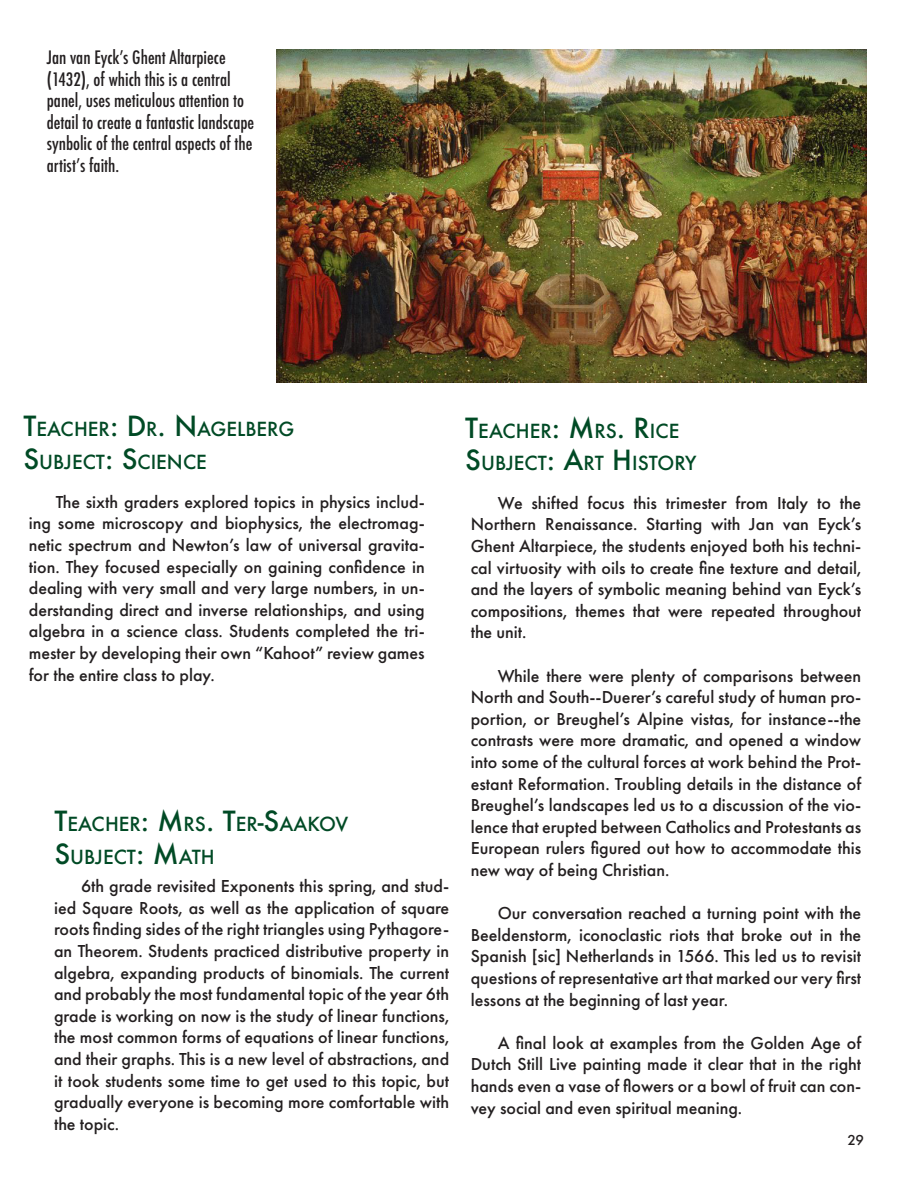
<style>
.page{position:relative;width:918px;height:1188px;background:#fff}
.page>*{position:absolute;margin:0;border:0;box-sizing:border-box;transform-origin:0 0}
.Paragraph_Style_2{font:500 18.9px "Futura";color:#004a25}
.Paragraph_Style_1{font:500 18px/21.6px "Futura PT";color:#231f20;text-align:justify}
.Paragraph_Style_3{font:500 condensed 18px/21.6px "Futura";color:#231f20}
.t1{font:500 15px "Futura PT";color:#231f20}
.s1{font-size:27px}
</style>
<div class="page">
<img style="left:276px;top:49px;width:591px;height:334px">
<p class="Paragraph_Style_3" style="left:47px;top:47px;width:209px">Jan van Eyck’s Ghent Altarpiece (1432), of which this is a central panel, uses meticulous attention to detail to create a fantastic landscape synbolic of the central aspects of the artist’s faith.</p>
<p class="Paragraph_Style_2" style="left:23px;top:416px;width:26px"><span class="s1">T</span>EAC</p>
<p class="Paragraph_Style_2" style="left:74px;top:416px;width:137px">HER<span class="s1">: D</span>R<span class="s1">. N</span>AGE</p>
<p class="Paragraph_Style_2" style="left:237px;top:416px;width:21px">LBERG</p>
<p class="Paragraph_Style_2" style="left:23px;top:449px;width:172px"><span class="s1">S</span>UBJECT<span class="s1">: S</span>CIENCE</p>
<p class="Paragraph_Style_1" style="left:29px;top:491px;width:398px;text-indent:27px">The sixth graders explored topics in physics includ&shy;ing some microscopy and biophysics, the electromag&shy;netic spectrum and Newton’s law of universal gravita&shy;tion. They focused especially on gaining confidence in dealing with very small and very large numbers, in un&shy;derstanding direct and inverse relationships, and using algebra in a science class. Students completed the tri&shy;mester by developing their own “Kahoot” review games for the entire class to play.</p>
<p class="Paragraph_Style_2" style="left:54px;top:812px;width:26px"><span class="s1">T</span>EAC</p>
<p class="Paragraph_Style_2" style="left:105px;top:812px;width:190px">HER<span class="s1">: M</span>RS <span class="s1">. T</span>ER<span class="s1">-S</span>AAKO</p>
<p class="Paragraph_Style_2" style="left:335px;top:812px;width:14px">V</p>
<p class="Paragraph_Style_2" style="left:54px;top:844px;width:162px"><span class="s1">S</span>UBJECT<span class="s1">: M</span>ATH</p>
<p class="Paragraph_Style_1" style="left:54px;top:875px;width:397px;text-indent:27px">6th grade revisited Exponents this spring, and stud&shy;ied Square Roots, as well as the application of square roots finding sides of the right triangles using Pythagore&shy;an Theorem. Students practiced distributive property in algebra, expanding products of binomials. The current and probably the most fundamental topic of the year 6th grade is working on now is the study of linear functions, the most common forms of equations of linear functions, and their graphs. This is a new level of abstractions, and it took students some time to get used to this topic, but gradually everyone is becoming more comfortable with the topic.</p>
<p class="Paragraph_Style_2" style="left:465px;top:418px;width:26px"><span class="s1">T</span>EAC</p>
<p class="Paragraph_Style_2" style="left:516px;top:418px;width:152px">HER<span class="s1">: M</span>RS<span class="s1">. R</span>ICE</p>
<p class="Paragraph_Style_2" style="left:465px;top:450px;width:186px"><span class="s1">S</span>UBJECT<span class="s1">: A</span>RT <span class="s1">H</span>ISTOR</p>
<p class="Paragraph_Style_2" style="left:685px;top:450px;width:13px">Y</p>
<p class="Paragraph_Style_1" style="left:471px;top:492px;width:392px;text-indent:27px">We shifted focus this trimester from Italy to the Northern Renaissance. Starting with Jan van Eyck’s Ghent Altarpiece, the students enjoyed both his techni&shy;cal virtuosity with oils to create fine texture and detail, and the layers of symbolic meaning behind van Eyck’s compositions, themes that were repeated throughout the unit.</p>
<p class="Paragraph_Style_1" style="left:471px;top:665px;width:392px;text-indent:27px">While there were plenty of comparisons between North and South--Duerer’s careful study of human pro&shy;portion, or Breughel’s Alpine vistas, for instance--the contrasts were more dramatic, and opened a window into some of the cultural forces at work behind the Prot&shy;estant Reformation. Troubling details in the distance of Breughel’s landscapes led us to a discussion of the vio&shy;lence that erupted between Catholics and Protestants as European rulers figured out how to accommodate this new way of being Christian.</p>
<p class="Paragraph_Style_1" style="left:471px;top:902px;width:392px;text-indent:27px">Our conversation reached a turning point with the Beeldenstorm, iconoclastic riots that broke out in the Spanish [sic] Netherlands in 1566. This led us to revisit questions of representative art that marked our very first lessons at the beginning of last year.</p>
<p class="Paragraph_Style_1" style="left:471px;top:1032px;width:392px;text-indent:27px">A final look at examples from the Golden Age of Dutch Still Live painting made it clear that in the right hands even a vase of flowers or a bowl of fruit can con&shy;vey social and even spiritual meaning.</p>
<p class="t1" style="left:848px;top:1131px;width:18px">29</p>
</div>
